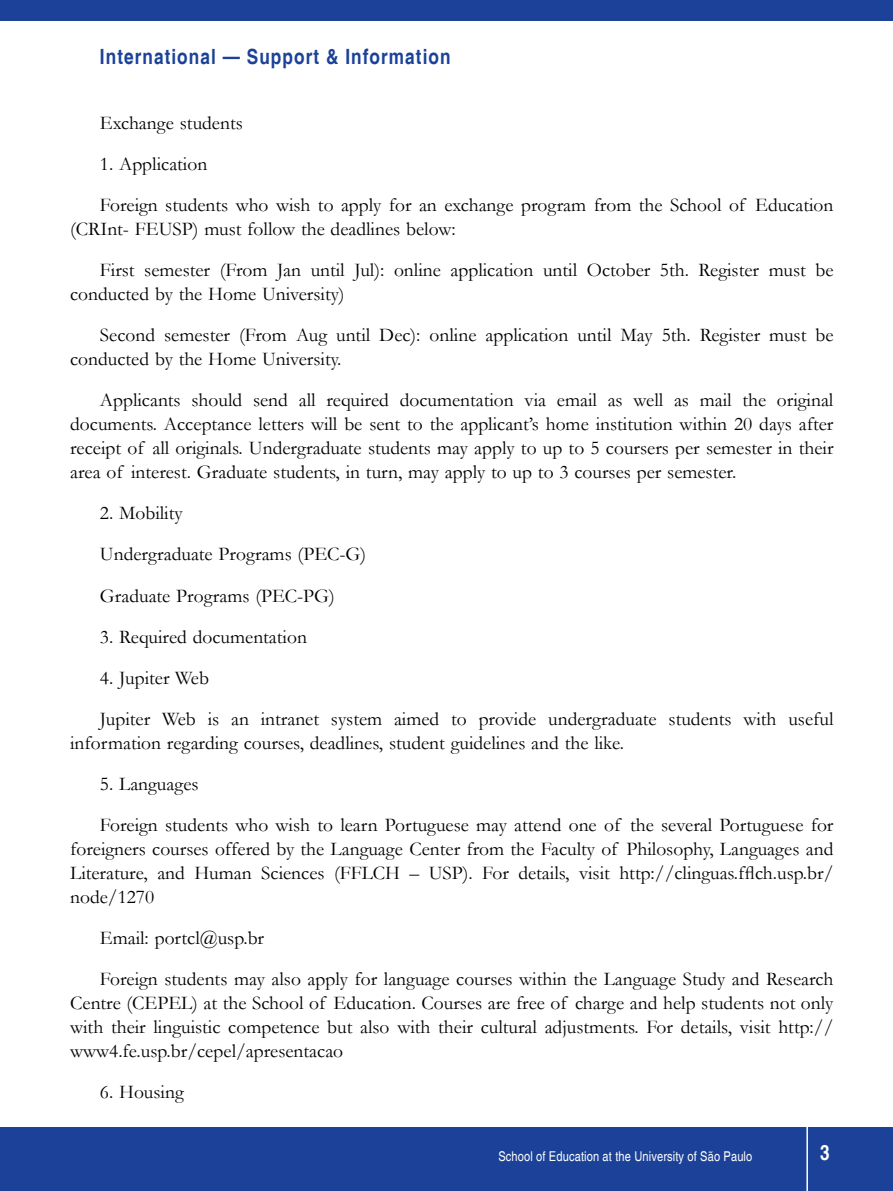
<style>
.page{position:relative;width:893px;height:1191px;background:#fff}
.page>*{position:absolute;margin:0;border:0;box-sizing:border-box;transform-origin:0 0}
.t1{font:700 condensed 21px "Helvetica";letter-spacing:.05em;color:#1b4298}
.t2{font:700 condensed 21px "Helvetica";color:#fff}
.t3{font:19.5px/41px "Garamond";color:#000}
.t4{font:condensed 13.5px "Helvetica";letter-spacing:.01em;color:#fff}
</style>
<div class="page">
<div style="left:0;top:1127px;width:893px;height:64px;background:#1b4298"></div>
<div style="left:0;top:0;width:893px;height:21px;background:#1b4298"></div>
<hr style="left:806px;top:1126px;width:2px;height:65px;background:#fff">
<p class="t1" style="left:100px;top:44px;width:352px">International — Support &amp; Information</p>
<p class="t3" style="left:100px;top:102px;width:144px">Exchange students</p>
<p class="t3" style="left:100px;top:143px;width:735px">1. Application<br>Foreign students who wish to apply for an exchange program from the School of Education</p>
<p class="t3" style="left:100px;top:208px;width:735px;text-indent:-30px">(CRInt- FEUSP) must follow the deadlines below:<br>First semester (From Jan until Jul): online application until October 5th. Register must be</p>
<p class="t3" style="left:100px;top:273px;width:735px;text-indent:-30px">conducted by the Home University)<br>Second semester (From Aug until Dec): online application until May 5th. Register must be</p>
<p class="t3" style="left:100px;top:338px;width:735px;text-indent:-30px">conducted by the Home University.<br>Applicants should send all required documentation via email as well as mail the original</p>
<p class="t3" style="left:70px;top:412px;width:765px;line-height:24px;text-align:justify">documents. Acceptance letters will be sent to the applicant’s home institution within 20 days after receipt of all originals. Undergraduate students may apply to up to 5 coursers per semester in their area of interest. Graduate students, in turn, may apply to up to 3 courses per semester.</p>
<p class="t3" style="left:100px;top:492px;width:268px">2. Mobility<br>Undergraduate Programs (PEC-G)<br>Graduate Programs (PEC-PG)</p>
<p class="t3" style="left:100px;top:615px;width:209px">3. Required documentation</p>
<p class="t3" style="left:100px;top:656px;width:735px">4. Jupiter Web<br>Jupiter Web is an intranet system aimed to provide undergraduate students with useful</p>
<p class="t3" style="left:70px;top:722px;width:556px">information regarding courses, deadlines, student guidelines and the like.</p>
<p class="t3" style="left:100px;top:763px;width:735px">5. Languages<br>Foreign students who wish to learn Portuguese may attend one of the several Portuguese for</p>
<p class="t3" style="left:70px;top:836px;width:765px;line-height:24px;text-align:justify">foreigners courses offered by the Language Center from the Faculty of Philosophy, Languages and Literature, and Human Sciences (FFLCH – USP). For details, visit http://clinguas.fflch.usp.br/ node/1270</p>
<p class="t3" style="left:100px;top:917px;width:735px">Email: portcl@usp.br<br>Foreign students may also apply for language courses within the Language Study and Research</p>
<p class="t3" style="left:70px;top:990px;width:765px;line-height:24px;text-align:justify">Centre (CEPEL) at the School of Education. Courses are free of charge and help students not only with their linguistic competence but also with their cultural adjustments. For details, visit http:// www4.fe.usp.br/cepel/apresentacao</p>
<p class="t3" style="left:100px;top:1071px;width:85px">6. Housing</p>
<p class="t4" style="left:498px;top:1148px;width:256px">School of Education at the University of São Paulo</p>
<p class="t2" style="left:820px;top:1140px;width:11px">3</p>
</div>
